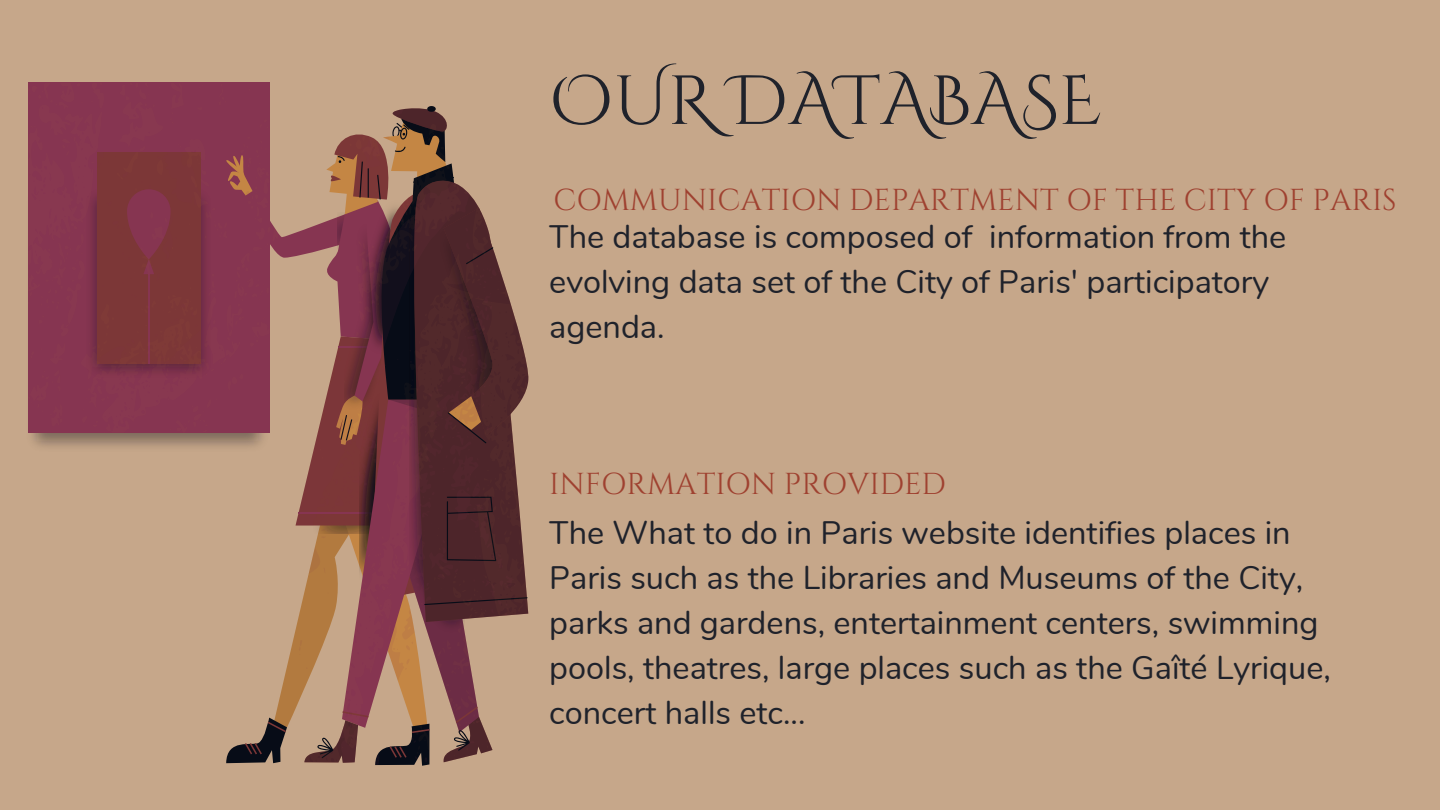
<style>
.page{position:relative;width:1440px;height:810px;background:#c6a78a}
.page>*{position:absolute;margin:0;border:0;box-sizing:border-box;transform-origin:0 0}
.t1{font:69.3px "Cinzel Decorative";color:#1f222b}
.t2{font:32.5px/45px "Nunito";color:#1f222b}
.t3{font:30.2px "Cinzel";color:#9f4130}
</style>
<div class="page">
<svg style="left:28px;top:83px;width:501px;height:680px"></svg>
<h1 class="t1" style="left:549px;top:56px;width:553px">OUR DATABASE</h1>
<p class="t3" style="left:553px;top:181px;width:845px">COMMUNICATION DEPARTMENT OF THE CITY OF PARIS</p>
<p class="t2" style="left:549px;top:215px;width:739px">The database is composed of information from the evolving data set of the City of Paris' participatory agenda.</p>
<p class="t3" style="left:549px;top:465px;width:398px">INFORMATION PROVIDED</p>
<p class="t2" style="left:549px;top:511px;width:783px">The What to do in Paris website identifies places in Paris such as the Libraries and Museums of the City, parks and gardens, entertainment centers, swimming pools, theatres, large places such as the Gaîté Lyrique, concert halls etc...</p>
</div>
